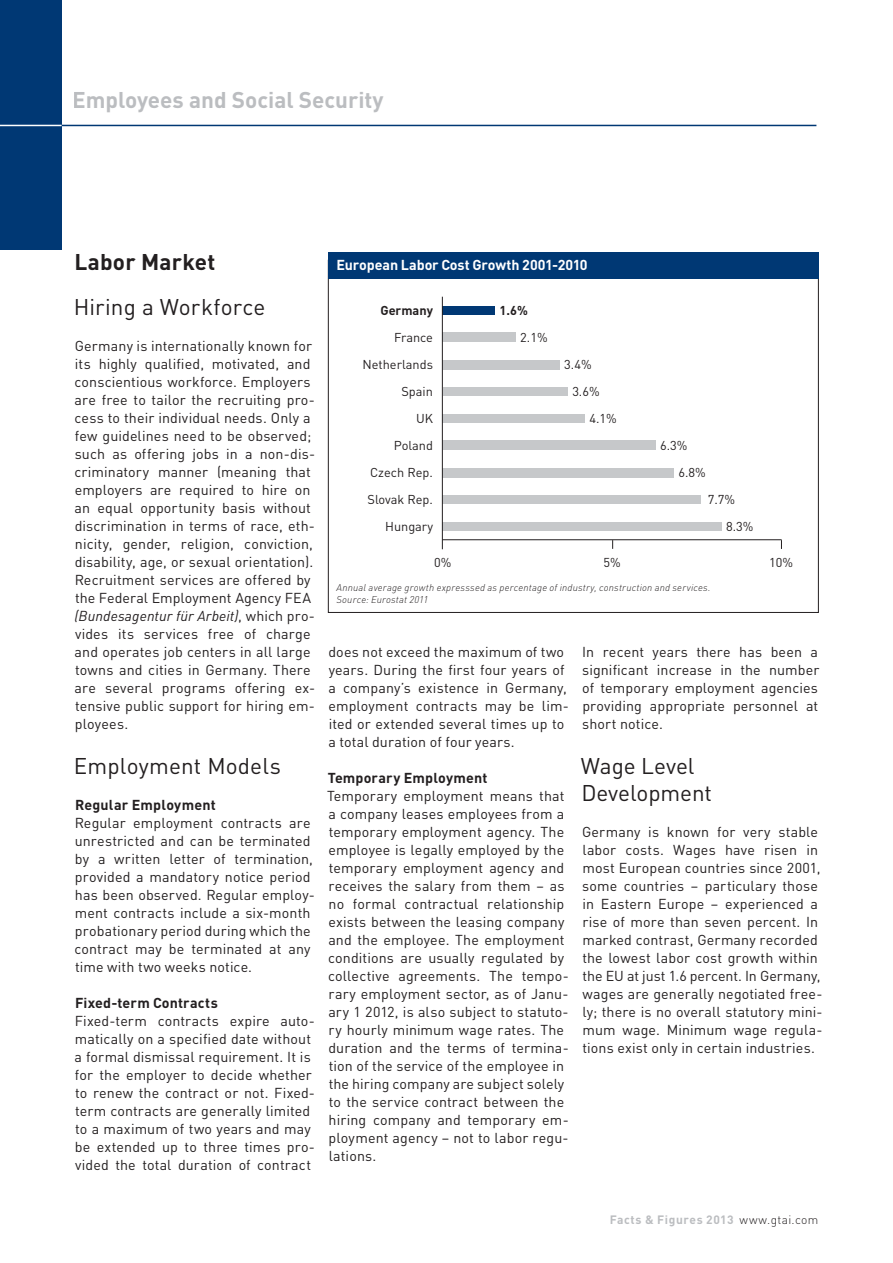
<style>
.page{position:relative;width:893px;height:1263px;background:#fff}
.page>*{position:absolute;margin:0;border:0;box-sizing:border-box;transform-origin:0 0}
.t1{font:22.5px/27px "DIN";color:#231f20}
.t2{font:700 22.5px "DIN";color:#bbbdc0}
.t3{font:700 22.5px "DIN";letter-spacing:.01em;color:#231f20}
.t4{font:14.25px/18px "DIN";letter-spacing:.01em;color:#231f20}
.t5{font:700 14.25px "DIN";letter-spacing:.01em;color:#231f20}
.t6{font:700 14.25px "DIN";letter-spacing:-.01em;color:#fff}
.t7{font:12.75px/27px "DIN";color:#231f20}
.t8{font:700 12.75px "DIN";color:#231f20}
.t9{font:700 12px "DIN";letter-spacing:.045em;color:#bbbdc0}
.t10{font:italic 300 9.75px/12px "DIN";letter-spacing:.02em;color:#231f20}
.s1{font-style:italic}
.s2{font-weight:300;color:#231f20}
</style>
<div class="page">
<hr style="left:54px;top:125px;width:762px;height:1px;background:#003874">
<div style="left:0;top:0;width:62px;height:250px;background:#003874"></div>
<hr style="left:0;top:125px;width:62px;height:1px;background:#fff">
<div style="left:443px;top:306px;width:52px;height:9px;background:#003874"></div>
<div style="left:328px;top:252px;width:490px;height:27px;background:#003874"></div>
<hr style="left:442px;top:539px;width:340px;height:1px;background:#231f20">
<div style="left:443px;top:333px;width:73px;height:9px;background:#c6c8ca"></div>
<div style="left:442px;top:360px;width:118px;height:9px;background:#c6c8ca"></div>
<div style="left:443px;top:387px;width:124px;height:9px;background:#c6c8ca"></div>
<div style="left:442px;top:414px;width:142px;height:9px;background:#c6c8ca"></div>
<div style="left:443px;top:441px;width:213px;height:9px;background:#c6c8ca"></div>
<div style="left:442px;top:468px;width:232px;height:9px;background:#c6c8ca"></div>
<div style="left:443px;top:495px;width:258px;height:9px;background:#c6c8ca"></div>
<div style="left:443px;top:522px;width:279px;height:9px;background:#c6c8ca"></div>
<hr style="left:442px;top:297px;width:1px;height:252px;background:#231f20">
<h1 class="t2" style="left:72px;top:92px;width:313px">Employees and Social Security</h1>
<h1 class="t3" style="left:74px;top:254px;width:143px">Labor Market</h1>
<h1 class="t1" style="left:74px;top:296px;width:193px">Hiring a Workforce</h1>
<p class="t4" style="left:74px;top:339px;width:242px">Germany is internationally known for its highly qualified, motivated, and conscientious workforce. Employers are free to tailor the recruiting pro&shy;cess to their individual needs. Only a few guidelines need to be observed; such as offering jobs in a non-dis&shy;criminatory manner (meaning that employers are required to hire on an equal opportunity basis without discrimination in terms of race, eth&shy;nicity, gender, religion, conviction, disability, age, or sexual orientation).<br>Recruitment services are offered by the Federal Employment Agency FEA <span class="s1">(Bundesagentur für Arbeit)</span>, which pro&shy;vides its services free of charge and operates job centers in all large towns and cities in Germany. There are several programs offering ex&shy;tensive public support for hiring em&shy;ployees.</p>
<h1 class="t1" style="left:74px;top:755px;width:209px">Employment Models</h1>
<p class="t5" style="left:75px;top:800px;width:142px">Regular Employment</p>
<p class="t4" style="left:74px;top:816px;width:242px">Regular employment contracts are unrestricted and can be terminated by a written letter of termination, provided a mandatory notice period has been observed. Regular employ&shy;ment contracts include a six-month probationary period during which the contract may be terminated at any time with two weeks notice.</p>
<p class="t5" style="left:75px;top:998px;width:144px">Fixed-term Contracts</p>
<p class="t4" style="left:75px;top:1014px;width:242px">Fixed-term contracts expire auto&shy;matically on a specified date without a formal dismissal requirement. It is for the employer to decide whether to renew the contract or not. Fixed&shy;term contracts are generally limited to a maximum of two years and may be extended up to three times pro&shy;vided the total duration of contract</p>
<p class="t6" style="left:337px;top:260px;width:252px">European Labor Cost Growth 2001-2010</p>
<p class="t8" style="left:381px;top:306px;width:54px">Germany</p>
<p class="t7" style="left:362px;top:325px;width:72px;text-align:right">France<br>Netherlands<br>Spain<br>UK<br>Poland<br>Czech Rep.<br>Slovak Rep.<br>Hungary</p>
<p class="t8" style="left:500px;top:306px;width:30px">1.6%</p>
<p class="t7" style="left:520px;top:325px;width:29px">2.1%</p>
<p class="t7" style="left:564px;top:352px;width:29px">3.4%</p>
<p class="t7" style="left:572px;top:379px;width:29px">3.6%</p>
<p class="t7" style="left:589px;top:406px;width:29px">4.1%</p>
<p class="t7" style="left:678px;top:433px;width:29px;text-indent:-18px">6.3%<br>6.8%</p>
<p class="t7" style="left:708px;top:487px;width:29px">7.7%</p>
<p class="t7" style="left:726px;top:514px;width:29px">8.3%</p>
<p class="t7" style="left:434px;top:551px;width:19px">0%</p>
<p class="t7" style="left:604px;top:551px;width:19px">5%</p>
<p class="t7" style="left:769px;top:551px;width:25px">10%</p>
<p class="t10" style="left:337px;top:582px;width:375px">Annual average growth expresssed as percentage of industry, construction and services.<br>Source: Eurostat 2011</p>
<p class="t4" style="left:328px;top:645px;width:242px">does not exceed the maximum of two years. During the first four years of a company’s existence in Germany, employment contracts may be lim&shy;ited or extended several times up to a total duration of four years.</p>
<p class="t5" style="left:328px;top:773px;width:161px">Temporary Employment</p>
<p class="t4" style="left:327px;top:789px;width:243px">Temporary employment means that a company leases employees from a temporary employment agency. The employee is legally employed by the temporary employment agency and receives the salary from them – as no formal contractual relationship exists between the leasing company and the employee. The employment conditions are usually regulated by collective agreements. The tempo&shy;rary employment sector, as of Janu&shy;ary 1 2012, is also subject to statuto&shy;ry hourly minimum wage rates. The duration and the terms of termina&shy;tion of the service of the employee in the hiring company are subject solely to the service contract between the hiring company and temporary em&shy;ployment agency – not to labor regu&shy;lations.</p>
<p class="t4" style="left:582px;top:644px;width:239px;text-align:justify">In recent years there has been a significant increase in the number of temporary employment agencies providing appropriate personnel at short notice.</p>
<h1 class="t1" style="left:581px;top:755px;width:133px">Wage Level<br>Development</h1>
<p class="t4" style="left:582px;top:825px;width:242px">Germany is known for very stable labor costs. Wages have risen in most European countries since 2001, some countries – particulary those in Eastern Europe – experienced a rise of more than seven percent. In marked contrast, Germany recorded the lowest labor cost growth within the EU at just 1.6 percent. In Germany, wages are generally negotiated free&shy;ly; there is no overall statutory mini&shy;mum wage. Minimum wage regula&shy;tions exist only in certain industries.</p>
<p class="t9" style="left:610px;top:1215px;width:210px">Facts &amp; Figures 2013 <span class="s2">www.gtai.com</span></p>
</div>
